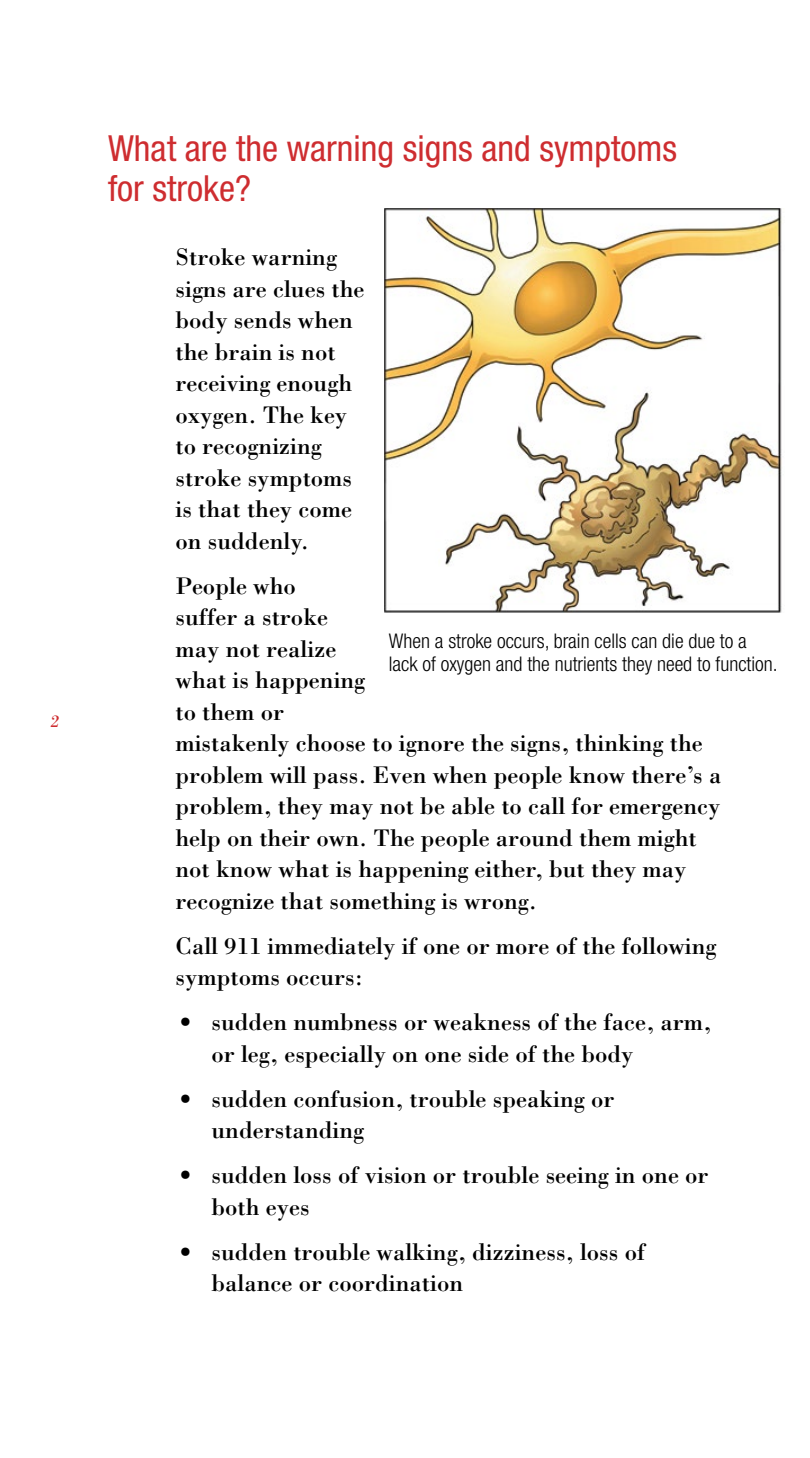
<style>
.page{position:relative;width:810px;height:1458px;background:#fff}
.page>*{position:absolute;margin:0;border:0;box-sizing:border-box;transform-origin:0 0}
.t1{font:condensed 36px/40.5px "Helvetica Neue LT Std";color:#ce2d30}
.t2{font:24.75px/31.5px "Bodoni";color:#000}
.t3{font:300 condensed 20.25px/22.5px "Helvetica Neue LT Std";color:#000}
.t4{font:italic 18px "Bodoni";color:#ce2d30}
</style>
<div class="page">
<img style="left:385px;top:209px;width:397px;height:403px">
<p class="t4" style="left:51px;top:710px;width:10px">2</p>
<h2 class="t1" style="left:108px;top:127px;width:571px">What are the warning signs and symptoms for stroke?</h2>
<p class="t2" style="left:176px;top:241px;width:191px">Stroke warning signs are clues the body sends when the brain is not receiving enough oxygen. The key to recognizing stroke symptoms is that they come on suddenly.</p>
<p class="t2" style="left:176px;top:569px;width:547px">People who<br>suffer a stroke<br>may not realize<br>what is happening<br>to them or<br>mistakenly choose to ignore the signs, thinking the problem will pass. Even when people know there’s a problem, they may not be able to call for emergency help on their own. The people around them might not know what is happening either, but they may recognize that something is wrong.</p>
<p class="t2" style="left:176px;top:929px;width:543px">Call 911 immediately if one or more of the following symptoms occurs:</p>
<p class="t2" style="left:212px;top:1006px;width:501px;text-indent:-34px">• sudden numbness or weakness of the face, arm, or leg, especially on one side of the body</p>
<p class="t2" style="left:212px;top:1082px;width:404px;text-indent:-34px">• sudden confusion, trouble speaking or understanding</p>
<p class="t2" style="left:212px;top:1159px;width:499px;text-indent:-34px">• sudden loss of vision or trouble seeing in one or both eyes</p>
<p class="t2" style="left:212px;top:1235px;width:435px;text-indent:-34px">• sudden trouble walking, dizziness, loss of balance or coordination</p>
<p class="t3" style="left:389px;top:629px;width:390px">When a stroke occurs, brain cells can die due to a lack of oxygen and the nutrients they need to function.</p>
</div>
